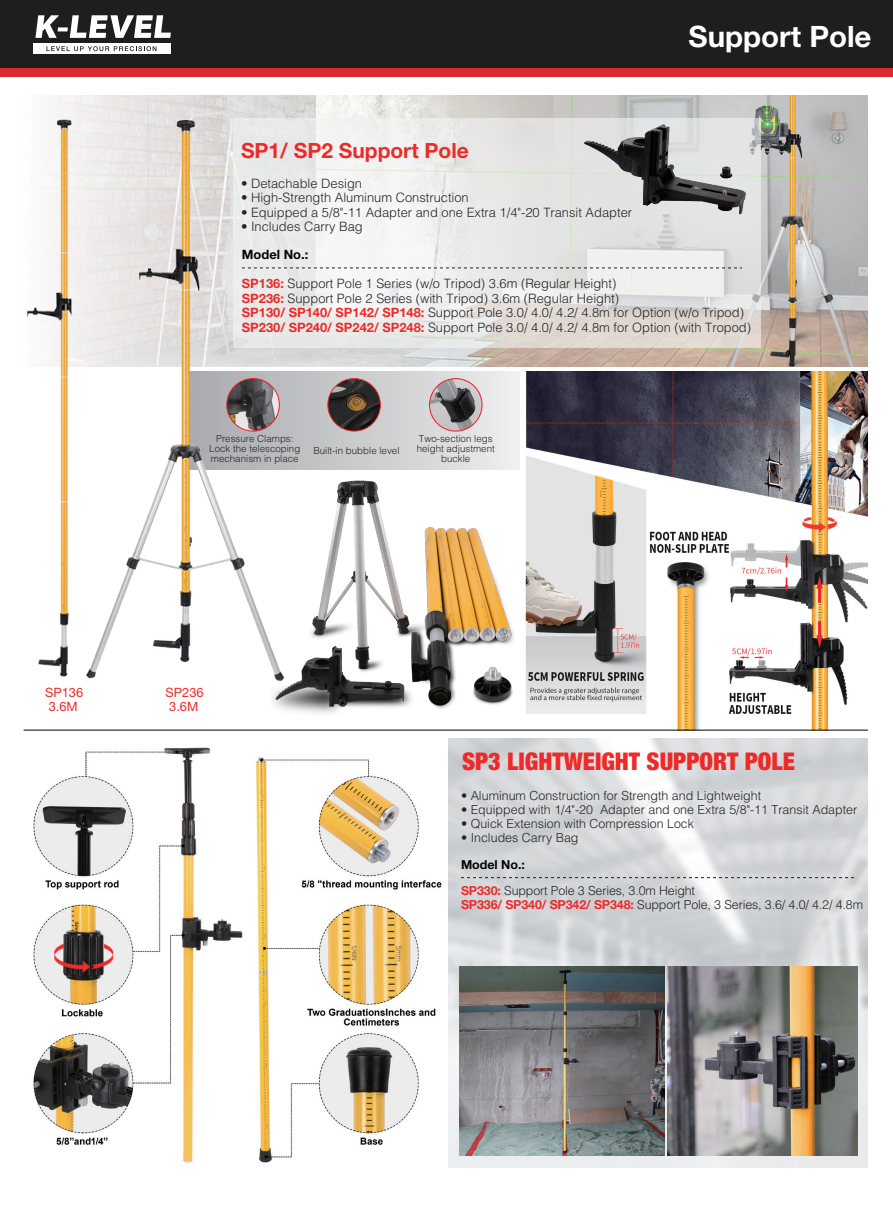
<style>
.page{position:relative;width:893px;height:1212px;background:#fff}
.page>*{position:absolute;margin:0;border:0;box-sizing:border-box;transform-origin:0 0}
.t1{font:700 29.55px "Helvetica Neue LT Pro";color:#fff}
.t2{font:900 condensed 24.45px "Helvetica Neue LT Pro";color:#ee2a28}
.t3{font:700 21px "Helvetica Neue LT Pro";color:#ee2a28}
.t4{font:300 12.9px/14.5px "Helvetica";color:#252525}
.t5{font:12.9px/13.5px "Helvetica Neue LT Pro";color:#ee2a28}
.t6{font:700 12.9px "Helvetica Neue LT Pro";color:#030303}
.t7{font:300 12.45px/14px "Helvetica";color:#252525}
.t8{font:700 12.45px "Helvetica Neue LT Pro";color:#030303}
.t9{font:300 9.75px/9.6px "Helvetica";color:#252525;text-align:center}
.s1{font-family:"Helvetica Neue LT Pro";font-weight:700;color:#ee2a28}
</style>
<div class="page">
<div style="left:0;top:0;width:893px;height:69px;background:#1d1e1d"></div>
<div style="left:33px;top:43px;width:137px;height:11px;background:#fff"></div>
<svg style="left:35px;top:15px;width:136px;height:23px"></svg>
<svg style="left:46px;top:46px;width:111px;height:5px"></svg>
<img style="left:509px;top:371px;width:359px;height:359px">
<svg style="left:290px;top:371px;width:229px;height:98px;background:#d4d3d5"></svg>
<img style="left:448px;top:739px;width:420px;height:428px">
<div style="left:0;top:68px;width:893px;height:9px;background:#db2b2e"></div>
<img style="left:23px;top:729px;width:423px;height:434px">
<svg style="left:461px;top:877px;width:396px;height:1px"></svg>
<img style="left:460px;top:966px;width:204px;height:190px">
<img style="left:667px;top:966px;width:190px;height:190px">
<img style="left:446px;top:96px;width:422px;height:270px">
<svg style="left:52px;top:96px;width:394px;height:270px;background:#e1e1df"></svg>
<img style="left:102px;top:114px;width:188px;height:549px">
<img style="left:26px;top:105px;width:76px;height:574px">
<svg style="left:234px;top:118px;width:527px;height:230px;fill:#e8e9e8"></svg>
<svg style="left:242px;top:268px;width:500px;height:1px"></svg>
<img style="left:584px;top:120px;width:165px;height:96px">
<hr style="left:24px;top:730px;width:844px;height:1px;background:#000">
<img style="left:270px;top:472px;width:255px;height:254px">
<img style="left:227px;top:379px;width:52px;height:52px;border-radius:26px">
<div style="left:227px;top:378px;width:53px;height:53px;border:1px solid #ee1d23;border-radius:50%"></div>
<img style="left:328px;top:379px;width:52px;height:52px;border-radius:26px">
<div style="left:328px;top:378px;width:53px;height:53px;border:1px solid #ee2a28;border-radius:50%"></div>
<img style="left:429px;top:379px;width:53px;height:52px;border-radius:26px">
<div style="left:429px;top:378px;width:53px;height:53px;border:1px solid #ee1d23;border-radius:50%"></div>
<h3 class="t3" style="left:241px;top:138px;width:229px">SP1/ SP2 Support Pole</h3>
<p class="t4" style="left:241px;top:176px;width:123px">• Detachable Design</p>
<p class="t4" style="left:241px;top:190px;width:229px">• High-Strength Aluminum Construction</p>
<p class="t4" style="left:241px;top:205px;width:393px">• Equipped a 5/8"-11 Adapter and one Extra 1/4"-20 Transit Adapter</p>
<p class="t4" style="left:241px;top:219px;width:123px">• Includes Carry Bag</p>
<p class="t6" style="left:242px;top:247px;width:68px">Model No.:</p>
<h1 class="t1" style="left:689px;top:17px;width:184px">Support Pole</h1>
<p class="t4" style="left:242px;top:276px;width:511px"><span class="s1">SP136:</span> Support Pole 1 Series (w/o Tripod) 3.6m (Regular Height)<br><span class="s1">SP236:</span> Support Pole 2 Series (with Tripod) 3.6m (Regular Height)<br><span class="s1">SP130/ SP140/ SP142/ SP148:</span> Support Pole 3.0/ 4.0/ 4.2/ 4.8m for Option (w/o Tripod)<br><span class="s1">SP230/ SP240/ SP242/ SP248:</span> Support Pole 3.0/ 4.0/ 4.2/ 4.8m for Option (with Tropod)</p>
<p class="t9" style="left:209px;top:434px;width:93px">Pressure Clamps:<br>Lock the telescoping mechanism in place</p>
<p class="t9" style="left:417px;top:434px;width:80px">Two-section legs height adjustment buckle</p>
<p class="t9" style="left:313px;top:445px;width:88px">Built-in bubble level</p>
<p class="t5" style="left:45px;top:685px;width:40px">SP136<br>3.6M</p>
<p class="t5" style="left:166px;top:686px;width:40px">SP236<br>3.6M</p>
<h2 class="t2" style="left:462px;top:747px;width:334px">SP3 LIGHTWEIGHT SUPPORT POLE</h2>
<p class="t7" style="left:461px;top:788px;width:302px">• Aluminum Construction for Strength and Lightweight</p>
<p class="t7" style="left:461px;top:802px;width:398px">• Equipped with 1/4"-20 Adapter and one Extra 5/8"-11 Transit Adapter</p>
<p class="t7" style="left:461px;top:816px;width:235px">• Quick Extension with Compression Lock</p>
<p class="t7" style="left:461px;top:830px;width:119px">• Includes Carry Bag</p>
<p class="t8" style="left:461px;top:857px;width:66px">Model No.:</p>
<p class="t7" style="left:461px;top:883px;width:403px"><span class="s1">SP330:</span> Support Pole 3 Series, 3.0m Height<br><span class="s1">SP336/ SP340/ SP342/ SP348:</span> Support Pole, 3 Series, 3.6/ 4.0/ 4.2/ 4.8m</p>
</div>
